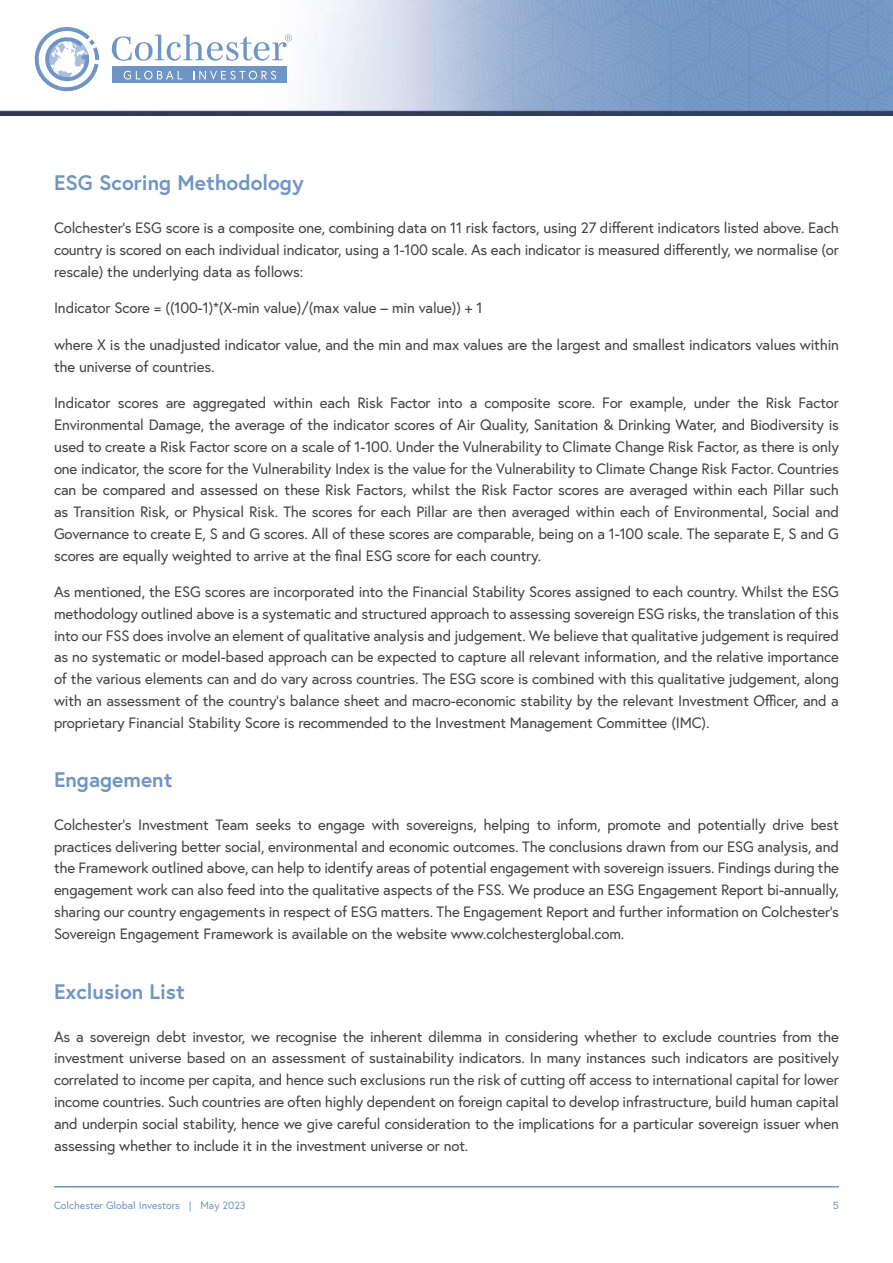
<style>
.page{position:relative;width:893px;height:1263px;background:#fff}
.page>*{position:absolute;margin:0;border:0;box-sizing:border-box;transform-origin:0 0}
.t1{font:700 21px "Europa";color:#6f95c5}
.t2{font:15px/21.9px "Europa";letter-spacing:-.01em;color:#414042;text-align:justify}
.t3{font:10.5px "Europa";color:#6f95c5}
</style>
<div class="page">
<hr style="left:54px;top:1186px;width:785px;height:1px;background:#6f95c5">
<img style="left:0;top:0;width:893px;height:115px">
<div style="left:112px;top:67px;width:175px;height:16px;background:#6f95c5"></div>
<svg style="left:35px;top:27px;width:64px;height:64px"></svg>
<svg style="left:124px;top:71px;width:58px;height:9px"></svg>
<svg style="left:193px;top:71px;width:83px;height:9px"></svg>
<svg style="left:112px;top:34px;width:180px;height:27px"></svg>
<h1 class="t1" style="left:54px;top:168px;width:251px">ESG Scoring Methodology</h1>
<p class="t2" style="left:54px;top:217px;width:786px">Colchester’s ESG score is a composite one, combining data on 11 risk factors, using 27 different indicators listed above. Each country is scored on each individual indicator, using a 1-100 scale. As each indicator is measured differently, we normalise (or rescale) the underlying data as follows:</p>
<p class="t2" style="left:54px;top:297px;width:430px">Indicator Score = ((100-1)*(X-min value)/(max value – min value)) + 1</p>
<p class="t2" style="left:54px;top:333px;width:786px">where X is the unadjusted indicator value, and the min and max values are the largest and smallest indicators values within the universe of countries.</p>
<p class="t2" style="left:54px;top:392px;width:786px">Indicator scores are aggregated within each Risk Factor into a composite score. For example, under the Risk Factor Environmental Damage, the average of the indicator scores of Air Quality, Sanitation &amp; Drinking Water, and Biodiversity is used to create a Risk Factor score on a scale of 1-100. Under the Vulnerability to Climate Change Risk Factor, as there is only one indicator, the score for the Vulnerability Index is the value for the Vulnerability to Climate Change Risk Factor. Countries can be compared and assessed on these Risk Factors, whilst the Risk Factor scores are averaged within each Pillar such as Transition Risk, or Physical Risk. The scores for each Pillar are then averaged within each of Environmental, Social and Governance to create E, S and G scores. All of these scores are comparable, being on a 1-100 scale. The separate E, S and G scores are equally weighted to arrive at the final ESG score for each country.</p>
<p class="t2" style="left:54px;top:581px;width:786px">As mentioned, the ESG scores are incorporated into the Financial Stability Scores assigned to each country. Whilst the ESG methodology outlined above is a systematic and structured approach to assessing sovereign ESG risks, the translation of this into our FSS does involve an element of qualitative analysis and judgement. We believe that qualitative judgement is required as no systematic or model-based approach can be expected to capture all relevant information, and the relative importance of the various elements can and do vary across countries. The ESG score is combined with this qualitative judgement, along with an assessment of the country’s balance sheet and macro-economic stability by the relevant Investment Officer, and a proprietary Financial Stability Score is recommended to the Investment Management Committee (IMC).</p>
<h1 class="t1" style="left:54px;top:765px;width:120px">Engagement</h1>
<p class="t2" style="left:54px;top:813px;width:787px">Colchester’s Investment Team seeks to engage with sovereigns, helping to inform, promote and potentially drive best practices delivering better social, environmental and economic outcomes. The conclusions drawn from our ESG analysis, and the Framework outlined above, can help to identify areas of potential engagement with sovereign issuers. Findings during the engagement work can also feed into the qualitative aspects of the FSS. We produce an ESG Engagement Report bi-annually, sharing our country engagements in respect of ESG matters. The Engagement Report and further information on Colchester’s Sovereign Engagement Framework is available on the website www.colchesterglobal.com.</p>
<h1 class="t1" style="left:54px;top:977px;width:132px">Exclusion List</h1>
<p class="t2" style="left:54px;top:1025px;width:786px">As a sovereign debt investor, we recognise the inherent dilemma in considering whether to exclude countries from the investment universe based on an assessment of sustainability indicators. In many instances such indicators are positively correlated to income per capita, and hence such exclusions run the risk of cutting off access to international capital for lower income countries. Such countries are often highly dependent on foreign capital to develop infrastructure, build human capital and underpin social stability, hence we give careful consideration to the implications for a particular sovereign issuer when assessing whether to include it in the investment universe or not.</p>
<p class="t3" style="left:54px;top:1198px;width:193px">Colchester Global Investors | May 2023</p>
<p class="t3" style="left:833px;top:1198px;width:8px">5</p>
</div>
